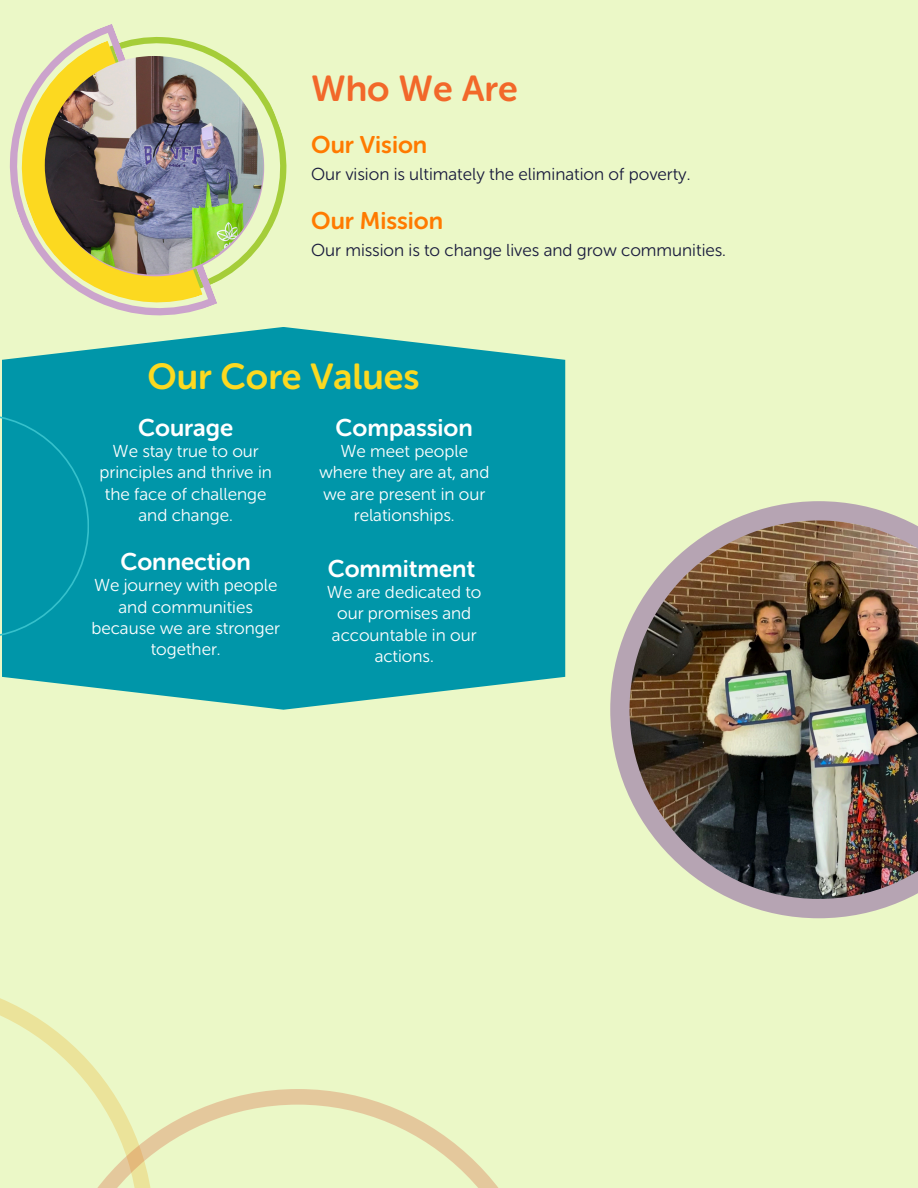
<style>
.page{position:relative;width:918px;height:1188px;background:#ebf8c7}
.page>*{position:absolute;margin:0;border:0;box-sizing:border-box;transform-origin:0 0}
.t1{font:36px "Museo Sans Rounded 700";color:#fcd920}
.t2{font:36px "Museo Sans Rounded 700";color:#f2682a}
.t3{font:24px "Museo Sans Rounded 700";color:#fff}
.t4{font:24px "Museo Sans Rounded 700";color:#ff7a00}
.t5{font:17.25px/21.3px "Museo Sans Rounded 300";color:#fff;text-align:center}
.t6{font:17.25px "Museo Sans Rounded 300";color:#191b3d}
</style>
<div class="page">
<svg style="left:9px;top:127px;width:194px;height:189px"></svg>
<svg style="left:15px;top:27px;width:272px;height:281px"></svg>
<svg style="left:217px;top:76px;width:29px;height:158px"></svg>
<img style="left:45px;top:56px;width:218px;height:219px;border-radius:50%">
<svg style="left:0;top:998px;width:110px;height:91px"></svg>
<svg style="left:610px;top:501px;width:296px;height:417px"></svg>
<img style="left:630px;top:520px;width:288px;height:379px">
<svg style="left:2px;top:327px;width:563px;height:383px;background:#169fab"></svg>
<div style="left:0;top:414px;width:89px;height:224px;background:#0096a9"></div>
<svg style="left:91px;top:1089px;width:407px;height:99px"></svg>
<p class="t2" style="left:311px;top:67px;width:208px">Who We Are</p>
<h1 class="t4" style="left:311px;top:131px;width:118px">Our Vision</h1>
<p class="t6" style="left:311px;top:164px;width:381px">Our vision is ultimately the elimination of poverty.</p>
<p class="t4" style="left:311px;top:207px;width:134px">Our Mission</p>
<h2 class="t6" style="left:311px;top:240px;width:416px">Our mission is to change lives and grow communities.</h2>
<h2 class="t1" style="left:147px;top:355px;width:274px">Our Core Values</h2>
<p class="t3" style="left:138px;top:413px;width:97px">Courage</p>
<h1 class="t5" style="left:99px;top:440px;width:174px">We stay true to our principles and thrive in the face of challenge and change.</h1>
<h2 class="t3" style="left:336px;top:413px;width:139px">Compassion</h2>
<p class="t5" style="left:319px;top:440px;width:172px">We meet people where they are at, and we are present in our relationships.</p>
<h2 class="t3" style="left:120px;top:548px;width:132px">Connection</h2>
<p class="t5" style="left:91px;top:575px;width:190px">We journey with people and communities because we are stronger together.</p>
<h2 class="t3" style="left:328px;top:554px;width:149px">Commitment</h2>
<p class="t5" style="left:327px;top:581px;width:156px">We are dedicated to our promises and accountable in our actions.</p>
</div>
